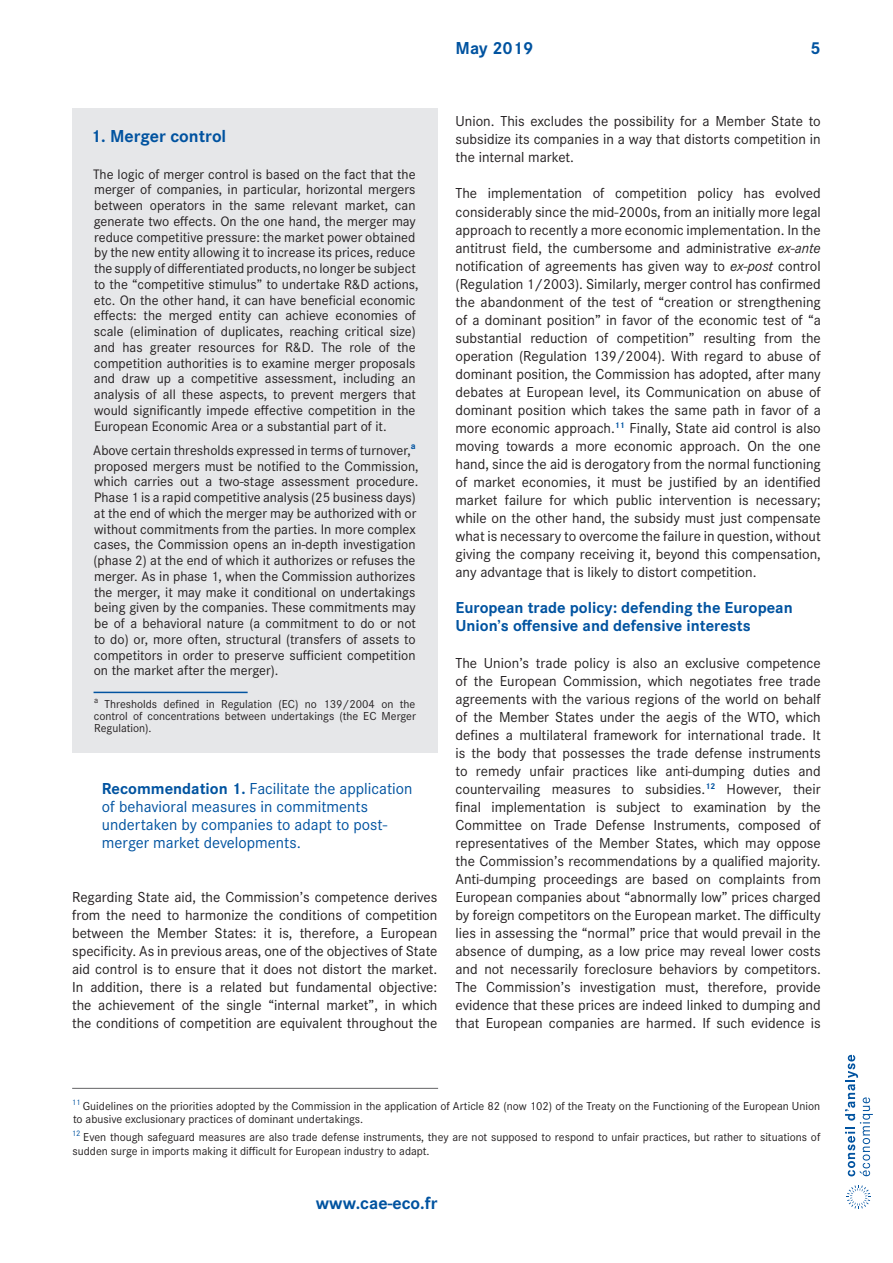
<style>
.page{position:relative;width:893px;height:1263px;background:#fff}
.page>*{position:absolute;margin:0;border:0;box-sizing:border-box;transform-origin:0 0}
.Encadré___Titre{font:700 18px "Corporate S";color:#0153a0}
.Texte___Exergue{font:16.5px/18px "Corporate S";color:#0153a0}
.Intertitre___Niveau{font:700 16.5px/18px "Corporate S";color:#0153a0}
.Texte___Normal{font:15px/18px "Corporate S";color:#231f20;text-align:justify}
.Encadré___Texte{font:14.25px/15.8px "Corporate S";color:#231f20}
.Texte___Note_BdP_sui{font:12px/13.5px "Corporate S";color:#231f20}
.Texte___Note_BdP{font:12px/13.5px "Corporate S";color:#231f20}
.Encadré___Note_BdP_s{font:12px/12px "Corporate S";color:#231f20;text-align:justify}
.Texte___Note_BdP-2{font:8.25px "Corporate S";color:#0153a0}
.Texte___Note_BdP_sui-2{font:8.25px "Corporate S";color:#0153a0}
.s1{font-weight:700}
.s2{font-style:italic}
</style>
<div class="page">
<svg style="left:845px;top:1055px;width:28px;height:121px"></svg>
<svg style="left:847px;top:1185px;width:24px;height:24px"></svg>
<hr style="left:72px;top:1088px;width:366px;height:1px;background:#636366">
<div style="left:72px;top:108px;width:365px;height:645px;background:#e6e7e9"></div>
<hr style="left:94px;top:692px;width:154px;height:1px;background:#0153a0">
<p class="Encadré___Titre" style="left:455px;top:36px;width:79px">May 2019</p>
<p class="Encadré___Titre" style="left:810px;top:36px;width:12px">5</p>
<p class="Encadré___Titre" style="left:91px;top:123px;width:137px">1. Merger control</p>
<p class="Encadré___Texte" style="left:93px;top:165px;width:327px">The logic of merger control is based on the fact that the merger of companies, in particular, horizontal mergers between operators in the same relevant market, can generate two effects. On the one hand, the merger may reduce competitive pressure: the market power obtained by the new entity allowing it to increase its prices, reduce the supply of differentiated products, no longer be subject to the “competitive stimulus” to undertake R&amp;D actions, etc. On the other hand, it can have beneficial economic effects: the merged entity can achieve economies of scale (elimination of duplicates, reaching critical size) and has greater resources for R&amp;D. The role of the competition authorities is to examine merger proposals and draw up a competitive assessment, including an analysis of all these aspects, to prevent mergers that would significantly impede effective competition in the European Economic Area or a substantial part of it.</p>
<p class="Encadré___Texte" style="left:93px;top:442px;width:327px">Above certain thresholds expressed in terms of turnover,<sup>a </sup>proposed mergers must be notified to the Commission, which carries out a two-stage assessment procedure.<br>Phase 1 is a rapid competitive analysis (25 business days) at the end of which the merger may be authorized with or without commitments from the parties. In more complex cases, the Commission opens an in-depth investigation (phase 2) at the end of which it authorizes or refuses the merger. As in phase 1, when the Commission authorizes the merger, it may make it conditional on undertakings being given by the companies. These commitments may be of a behavioral nature (a commitment to do or not to do) or, more often, structural (transfers of assets to competitors in order to preserve sufficient competition on the market after the merger).</p>
<p class="Encadré___Note_BdP_s" style="left:94px;top:697px;width:324px"><sup>a</sup> Thresholds defined in Regulation (EC) no 139/2004 on the control of concentrations between undertakings (the EC Merger Regulation).</p>
<p class="Texte___Exergue" style="left:102px;top:779px;width:312px"><span class="s1">Recommendation 1.</span> Facilitate the application of behavioral measures in commitments undertaken by companies to adapt to post&shy;merger market developments.</p>
<p class="Texte___Normal" style="left:72px;top:888px;width:367px">Regarding State aid, the Commission’s competence derives from the need to harmonize the conditions of competition between the Member States: it is, therefore, a European specificity. As in previous areas, one of the objectives of State aid control is to ensure that it does not distort the market.<br>In addition, there is a related but fundamental objective: the achievement of the single “internal market”, in which the conditions of competition are equivalent throughout the</p>
<p class="Texte___Normal" style="left:455px;top:112px;width:367px">Union. This excludes the possibility for a Member State to subsidize its companies in a way that distorts competition in the internal market.</p>
<p class="Texte___Normal" style="left:455px;top:184px;width:367px">The implementation of competition policy has evolved considerably since the mid-2000s, from an initially more legal approach to recently a more economic implementation. In the antitrust field, the cumbersome and administrative <span class="s2">ex-ante </span>notification of agreements has given way to <span class="s2">ex-post</span> control (Regulation 1/2003). Similarly, merger control has confirmed the abandonment of the test of “creation or strengthening of a dominant position” in favor of the economic test of “a substantial reduction of competition” resulting from the operation (Regulation 139/2004). With regard to abuse of dominant position, the Commission has adopted, after many debates at European level, its Communication on abuse of dominant position which takes the same path in favor of a more economic approach.<sup>11</sup> Finally, State aid control is also moving towards a more economic approach. On the one hand, since the aid is derogatory from the normal functioning of market economies, it must be justified by an identified market failure for which public intervention is necessary; while on the other hand, the subsidy must just compensate what is necessary to overcome the failure in question, without giving the company receiving it, beyond this compensation, any advantage that is likely to distort competition.</p>
<p class="Intertitre___Niveau" style="left:455px;top:598px;width:339px">European trade policy: defending the European<br>Union’s offensive and defensive interests</p>
<p class="Texte___Normal" style="left:455px;top:653px;width:367px">The Union’s trade policy is also an exclusive competence of the European Commission, which negotiates free trade agreements with the various regions of the world on behalf of the Member States under the aegis of the WTO, which defines a multilateral framework for international trade. It is the body that possesses the trade defense instruments to remedy unfair practices like anti-dumping duties and countervailing measures to subsidies.<sup>12</sup> However, their final implementation is subject to examination by the Committee on Trade Defense Instruments, composed of representatives of the Member States, which may oppose the Commission’s recommendations by a qualified majority.<br>Anti-dumping proceedings are based on complaints from European companies about “abnormally low” prices charged by foreign competitors on the European market. The difficulty lies in assessing the “normal” price that would prevail in the absence of dumping, as a low price may reveal lower costs and not necessarily foreclosure behaviors by competitors.<br>The Commission’s investigation must, therefore, provide evidence that these prices are indeed linked to dumping and that European companies are harmed. If such evidence is</p>
<p class="Texte___Note_BdP-2" style="left:72px;top:1096px;width:10px">11</p>
<p class="Texte___Note_BdP" style="left:73px;top:1099px;width:749px;text-indent:10px">Guidelines on the priorities adopted by the Commission in the application of Article 82 (now 102) of the Treaty on the Functioning of the European Union to abusive exclusionary practices of dominant undertakings.</p>
<p class="Texte___Note_BdP_sui-2" style="left:72px;top:1127px;width:10px">12</p>
<p class="Texte___Note_BdP_sui" style="left:73px;top:1130px;width:749px;text-indent:11px">Even though safeguard measures are also trade defense instruments, they are not supposed to respond to unfair practices, but rather to situations of sudden surge in imports making it difficult for European industry to adapt.</p>
<p class="Encadré___Titre" style="left:316px;top:1190px;width:123px">www.cae-eco.fr</p>
</div>
